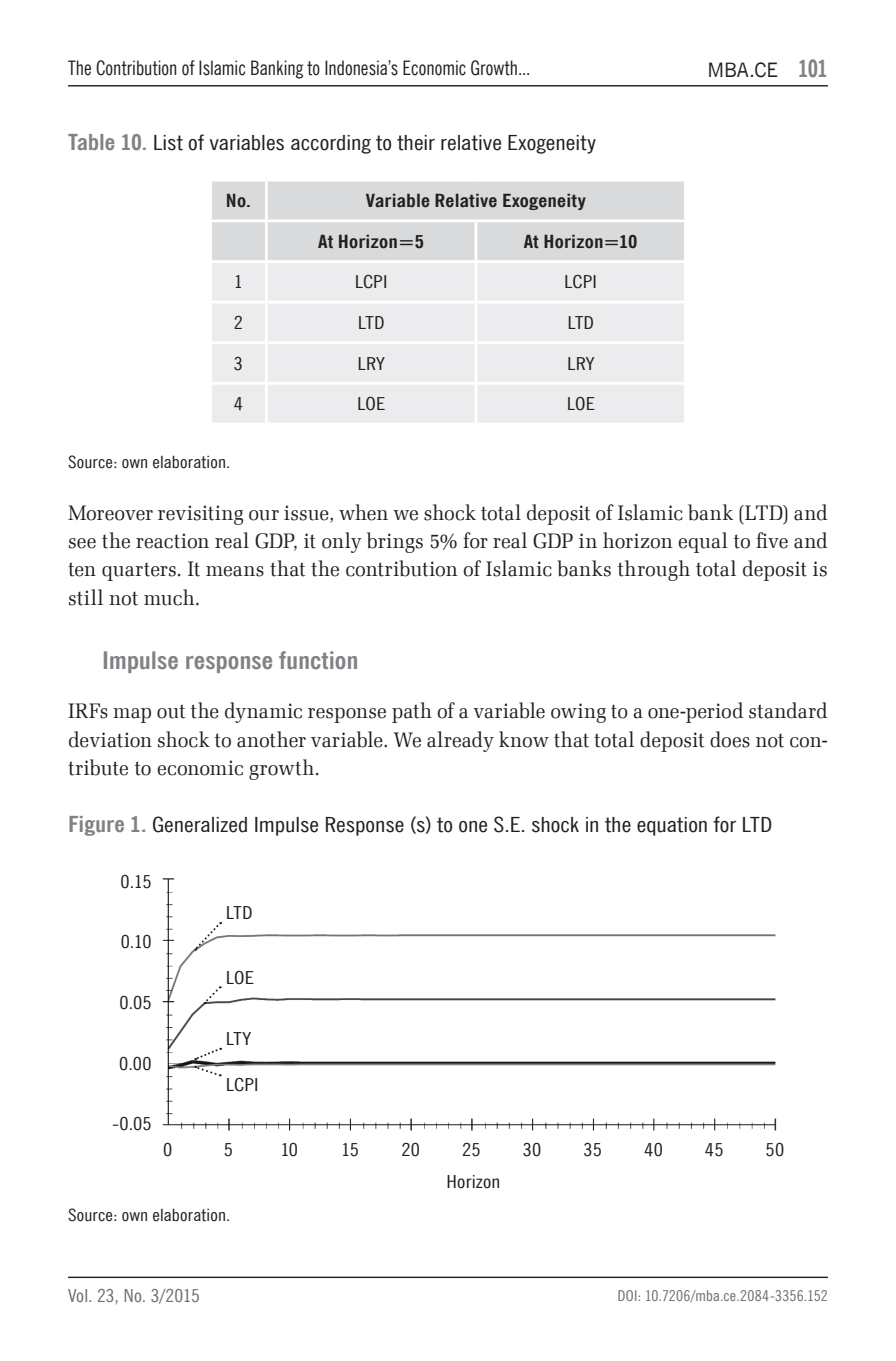
<style>
.page{position:relative;width:896px;height:1361px;background:#fff}
.page>*{position:absolute;margin:0;border:0;box-sizing:border-box;transform-origin:0 0}
.t1{font:700 24px "News Goth Cn EU";letter-spacing:-.005em;color:#808285;scale:1.15 1}
.t2{font:21px/28.4px "Zapf Ellipt EU";color:#231f20;text-align:justify;scale:.95 1}
.t3{font:21px "News Goth Cn EU";color:#231f20;scale:1.2 1}
.t4{font:20px "News Goth Cn EU";color:#231f20}
.t5{font:20px "News Goth EU";color:#231f20}
.t6{font:18px "News Goth Cn EU";letter-spacing:.005em;color:#231f20;scale:1.2 1}
.t7{font:700 18px "News Goth Cn EU";letter-spacing:.01em;color:#231f20;scale:1.2 1}
.t8{font:18px "News Goth Cn EU";letter-spacing:.005em;color:#6c6d70;scale:1.15 1}
.t9{font:17px "News Goth Cn EU";letter-spacing:.01em;color:#231f20;scale:1.15 1}
.t10{font:15px "News Goth Cn EU";letter-spacing:.015em;color:#6c6d70;scale:1.1 1}
.s1{font-family:"News Goth Cn EU";font-weight:700;font-size:24px;color:#808285}
.s2{font-weight:700;font-size:22px;color:#808285}
</style>
<div class="page">
<hr style="left:68px;top:1276px;width:760px;height:2px;background:#231f20">
<hr style="left:68px;top:85px;width:760px;height:1px;background:#231f20">
<div style="left:212px;top:181px;width:472px;height:79px;background:#d9dadc"></div>
<div style="left:212px;top:263px;width:472px;height:159px;background:#ececee"></div>
<hr style="left:265px;top:181px;width:3px;height:38px;background:#fff">
<hr style="left:265px;top:222px;width:3px;height:38px;background:#fff">
<hr style="left:474px;top:222px;width:3px;height:38px;background:#fff">
<hr style="left:265px;top:263px;width:3px;height:38px;background:#fff">
<hr style="left:474px;top:263px;width:3px;height:38px;background:#fff">
<hr style="left:209px;top:301px;width:57px;height:2px;background:#fff">
<hr style="left:266px;top:301px;width:210px;height:2px;background:#fff">
<hr style="left:265px;top:303px;width:3px;height:38px;background:#fff">
<hr style="left:476px;top:301px;width:211px;height:2px;background:#fff">
<hr style="left:474px;top:303px;width:3px;height:38px;background:#fff">
<hr style="left:209px;top:341px;width:57px;height:3px;background:#fff">
<hr style="left:266px;top:341px;width:210px;height:3px;background:#fff">
<hr style="left:265px;top:344px;width:3px;height:38px;background:#fff">
<hr style="left:476px;top:341px;width:211px;height:3px;background:#fff">
<hr style="left:474px;top:344px;width:3px;height:38px;background:#fff">
<hr style="left:209px;top:382px;width:57px;height:3px;background:#fff">
<hr style="left:266px;top:382px;width:210px;height:3px;background:#fff">
<hr style="left:265px;top:385px;width:3px;height:37px;background:#fff">
<hr style="left:476px;top:382px;width:211px;height:3px;background:#fff">
<hr style="left:474px;top:385px;width:3px;height:37px;background:#fff">
<hr style="left:209px;top:219px;width:57px;height:3px;background:#fff">
<hr style="left:266px;top:219px;width:210px;height:3px;background:#fff">
<hr style="left:476px;top:219px;width:211px;height:3px;background:#fff">
<img style="left:162px;top:878px;width:615px;height:253px">
<svg style="left:194px;top:922px;width:27px;height:29px"></svg>
<svg style="left:203px;top:986px;width:18px;height:18px"></svg>
<svg style="left:194px;top:1047px;width:27px;height:29px"></svg>
<p class="t4" style="left:68px;top:56px;width:464px">The Contribution of Islamic Banking to Indonesia’s Economic Growth...</p>
<p class="t5" style="left:707px;top:58px;width:122px">MBA.CE <span class="s1">101</span></p>
<p class="t3" style="left:68px;top:130px;width:441px"><span class="s2">Table 10.</span> List of variables according to their relative Exogeneity</p>
<p class="t7" style="left:226px;top:189px;width:22px">No.</p>
<p class="t7" style="left:366px;top:189px;width:185px">Variable Relative Exogeneity</p>
<p class="t7" style="left:318px;top:230px;width:90px">At Horizon=5</p>
<p class="t7" style="left:524px;top:230px;width:96px">At Horizon=10</p>
<p class="t6" style="left:234px;top:271px;width:9px">1</p>
<p class="t6" style="left:355px;top:271px;width:29px">LCPI</p>
<p class="t6" style="left:564px;top:271px;width:29px">LCPI</p>
<p class="t6" style="left:234px;top:312px;width:9px">2</p>
<p class="t6" style="left:358px;top:312px;width:24px">LTD</p>
<p class="t6" style="left:567px;top:312px;width:24px">LTD</p>
<p class="t6" style="left:234px;top:352px;width:9px">3</p>
<p class="t6" style="left:357px;top:352px;width:24px">LRY</p>
<p class="t6" style="left:567px;top:352px;width:24px">LRY</p>
<p class="t6" style="left:234px;top:393px;width:9px">4</p>
<p class="t6" style="left:357px;top:393px;width:25px">LOE</p>
<p class="t6" style="left:567px;top:393px;width:25px">LOE</p>
<p class="t9" style="left:68px;top:452px;width:143px">Source: own elaboration.</p>
<p class="t2" style="left:68px;top:499px;width:801px">Moreover revisiting our issue, when we shock total deposit of Islamic bank (LTD) and see the reaction real GDP, it only brings 5% for real GDP in horizon equal to five and ten quarters. It means that the contribution of Islamic banks through total deposit is still not much.</p>
<p class="t1" style="left:102px;top:645px;width:224px">Impulse response function</p>
<p class="t2" style="left:68px;top:697px;width:801px">IRFs map out the dynamic response path of a variable owing to a one-period standard deviation shock to another variable. We already know that total deposit does not con&shy;tribute to economic growth.</p>
<p class="t3" style="left:68px;top:812px;width:588px"><span class="s2">Figure 1.</span> Generalized Impulse Response (s) to one S.E. shock in the equation for LTD</p>
<p class="t6" style="left:121px;top:870px;width:27px">0.15</p>
<p class="t6" style="left:121px;top:931px;width:27px">0.10</p>
<p class="t6" style="left:120px;top:991px;width:28px">0.05</p>
<p class="t6" style="left:119px;top:1052px;width:29px">0.00</p>
<p class="t6" style="left:112px;top:1112px;width:35px">-0.05</p>
<p class="t6" style="left:226px;top:902px;width:24px">LTD</p>
<p class="t6" style="left:226px;top:966px;width:25px">LOE</p>
<p class="t6" style="left:226px;top:1027px;width:23px">LTY</p>
<p class="t6" style="left:226px;top:1074px;width:29px">LCPI</p>
<p class="t6" style="left:163px;top:1138px;width:9px">0</p>
<p class="t6" style="left:224px;top:1138px;width:9px">5</p>
<p class="t6" style="left:280px;top:1138px;width:16px">10</p>
<p class="t6" style="left:341px;top:1138px;width:16px">15</p>
<p class="t6" style="left:401px;top:1138px;width:17px">20</p>
<p class="t6" style="left:462px;top:1138px;width:17px">25</p>
<p class="t6" style="left:523px;top:1138px;width:17px">30</p>
<p class="t6" style="left:583px;top:1138px;width:17px">35</p>
<p class="t6" style="left:644px;top:1138px;width:17px">40</p>
<p class="t6" style="left:705px;top:1138px;width:17px">45</p>
<p class="t6" style="left:765px;top:1138px;width:17px">50</p>
<p class="t6" style="left:446px;top:1171px;width:46px">Horizon</p>
<p class="t9" style="left:68px;top:1204px;width:143px">Source: own elaboration.</p>
<p class="t8" style="left:68px;top:1285px;width:116px">Vol. 23, No. 3/2015</p>
<p class="t10" style="left:617px;top:1286px;width:193px">DOI: 10.7206/mba.ce.2084-3356.152</p>
</div>
